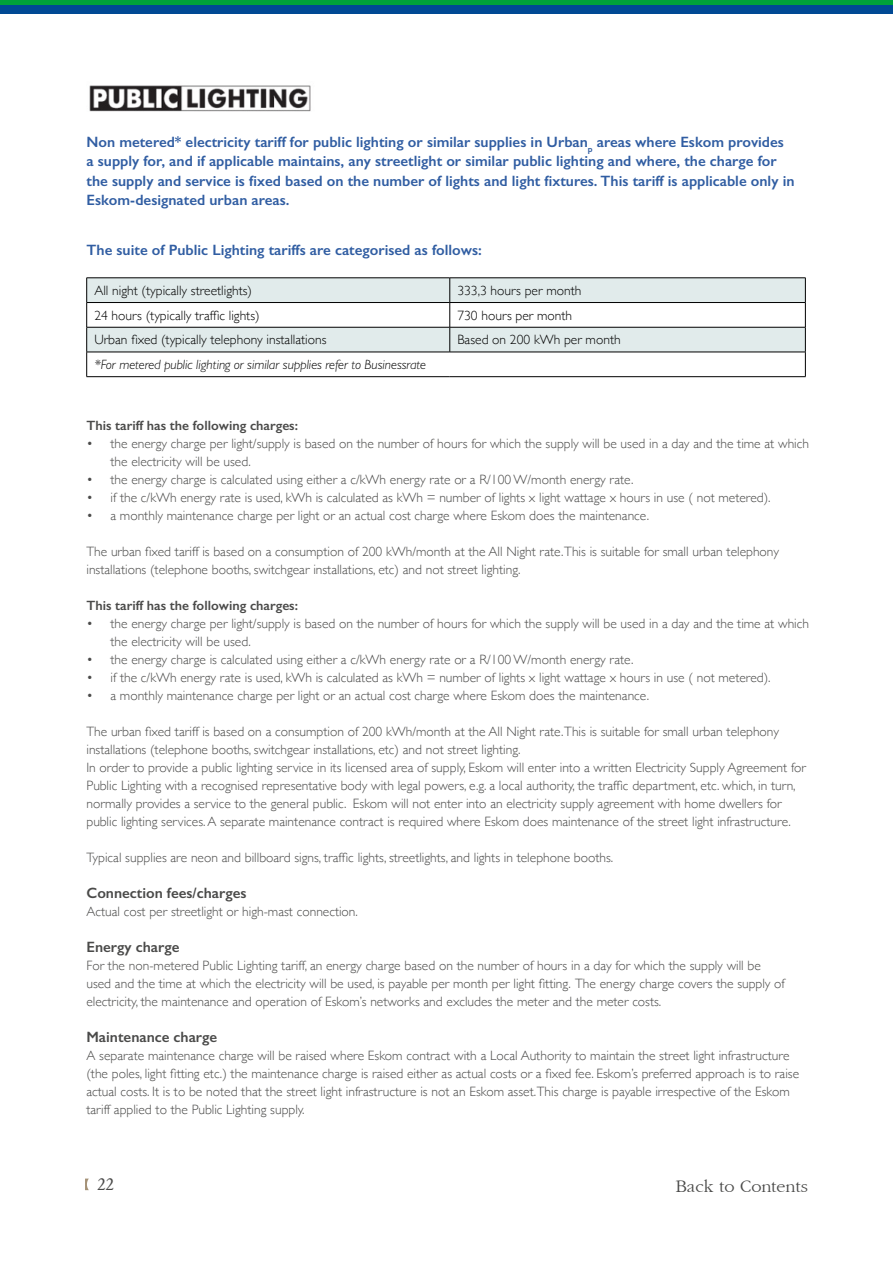
<style>
.page{position:relative;width:893px;height:1263px;background:#fff}
.page>*{position:absolute;margin:0;border:0;box-sizing:border-box;transform-origin:0 0}
.t1{font:18px "Garamond";color:#4a4a49}
.t2{font:18px "Garamond";color:#4a4a49}
.t3{font:600 15px/19.5px "Gill Sans";color:#305da2}
.t4{font:600 15px "Gill Sans";color:#4a4a49}
.t5{font:300 13.5px/18px "Gill Sans";color:#4a4a49}
.t6{font:300 13.5px "Gill Sans";color:#000}
.t7{font:600 13.5px "Gill Sans";color:#4a4a49}
.t8{font:italic 300 13.5px "Gill Sans";color:#000}
</style>
<div class="page">
<svg style="left:85px;top:1178px;width:4px;height:12px"></svg>
<div style="left:0;top:4px;width:893px;height:10px;background:#004994"></div>
<hr style="left:0;top:0;width:893px;height:4px;background:#00a23a">
<svg style="left:87px;top:279px;width:718px;height:73px;fill:#e1ebeb"></svg>
<hr style="left:86px;top:278px;width:364px;height:1px;background:#000">
<hr style="left:450px;top:278px;width:356px;height:1px;background:#000">
<hr style="left:86px;top:302px;width:364px;height:1px;background:#000">
<hr style="left:450px;top:302px;width:356px;height:1px;background:#000">
<hr style="left:86px;top:327px;width:364px;height:1px;background:#000">
<hr style="left:450px;top:327px;width:356px;height:1px;background:#000">
<hr style="left:86px;top:352px;width:364px;height:1px;background:#000">
<hr style="left:450px;top:352px;width:356px;height:1px;background:#000">
<hr style="left:86px;top:376px;width:364px;height:1px;background:#000">
<hr style="left:450px;top:376px;width:356px;height:1px;background:#000">
<svg style="left:449px;top:278px;width:1px;height:74px"></svg>
<svg style="left:86px;top:278px;width:1px;height:98px"></svg>
<svg style="left:805px;top:278px;width:1px;height:98px"></svg>
<img style="left:89px;top:85px;width:222px;height:27px">
<p class="t3" style="left:86px;top:132px;width:710px">Non metered* electricity tariff for public lighting or similar supplies in Urban<sub>p</sub> areas where Eskom provides a supply for, and if applicable maintains, any streetlight or similar public lighting and where, the charge for the supply and service is fixed based on the number of lights and light fixtures. This tariff is applicable only in Eskom-designated urban areas.</p>
<p class="t3" style="left:87px;top:240px;width:397px">The suite of Public Lighting tariffs are categorised as follows:</p>
<p class="t6" style="left:94px;top:280px;width:159px">All night (typically streetlights)</p>
<p class="t6" style="left:457px;top:280px;width:125px">333,3 hours per month</p>
<p class="t6" style="left:94px;top:304px;width:167px">24 hours (typically traffic lights)</p>
<p class="t6" style="left:457px;top:304px;width:116px">730 hours per month</p>
<p class="t6" style="left:94px;top:329px;width:234px">Urban fixed (typically telephony installations</p>
<p class="t6" style="left:457px;top:329px;width:165px">Based on 200 kWh per month</p>
<p class="t8" style="left:94px;top:356px;width:333px">*For metered public lighting or similar supplies refer to Businessrate</p>
<p class="t7" style="left:86px;top:417px;width:213px">This tariff has the following charges:</p>
<p class="t5" style="left:110px;top:434px;width:700px;text-indent:-24px">• the energy charge per light/supply is based on the number of hours for which the supply will be used in a day and the time at which the electricity will be used.</p>
<p class="t5" style="left:86px;top:470px;width:549px">• the energy charge is calculated using either a c/kWh energy rate or a R/100 W/month energy rate.</p>
<p class="t5" style="left:86px;top:488px;width:686px">• if the c/kWh energy rate is used, kWh is calculated as kWh = number of lights x light wattage x hours in use ( not metered).</p>
<p class="t5" style="left:86px;top:506px;width:564px">• a monthly maintenance charge per light or an actual cost charge where Eskom does the maintenance.</p>
<p class="t5" style="left:86px;top:542px;width:694px">The urban fixed tariff is based on a consumption of 200 kWh/month at the All Night rate.This is suitable for small urban telephony installations (telephone booths, switchgear installations, etc) and not street lighting.</p>
<p class="t7" style="left:86px;top:597px;width:213px">This tariff has the following charges:</p>
<p class="t5" style="left:110px;top:614px;width:700px;text-indent:-24px">• the energy charge per light/supply is based on the number of hours for which the supply will be used in a day and the time at which the electricity will be used.</p>
<p class="t5" style="left:86px;top:650px;width:549px">• the energy charge is calculated using either a c/kWh energy rate or a R/100 W/month energy rate.</p>
<p class="t5" style="left:86px;top:668px;width:686px">• if the c/kWh energy rate is used, kWh is calculated as kWh = number of lights x light wattage x hours in use ( not metered).</p>
<p class="t5" style="left:86px;top:686px;width:564px">• a monthly maintenance charge per light or an actual cost charge where Eskom does the maintenance.</p>
<p class="t5" style="left:86px;top:722px;width:721px">The urban fixed tariff is based on a consumption of 200 kWh/month at the All Night rate.This is suitable for small urban telephony installations (telephone booths, switchgear installations, etc) and not street lighting.<br>In order to provide a public lighting service in its licensed area of supply, Eskom will enter into a written Electricity Supply Agreement for Public Lighting with a recognised representative body with legal powers, e.g. a local authority, the traffic department, etc. which, in turn, normally provides a service to the general public. Eskom will not enter into an electricity supply agreement with home dwellers for public lighting services. A separate maintenance contract is required where Eskom does maintenance of the street light infrastructure.</p>
<p class="t5" style="left:86px;top:848px;width:528px">Typical supplies are neon and billboard signs, traffic lights, streetlights, and lights in telephone booths.</p>
<p class="t4" style="left:86px;top:884px;width:162px">Connection fees/charges</p>
<p class="t5" style="left:86px;top:902px;width:273px">Actual cost per streetlight or high-mast connection.</p>
<p class="t4" style="left:86px;top:938px;width:95px">Energy charge</p>
<p class="t5" style="left:86px;top:956px;width:700px">For the non-metered Public Lighting tariff, an energy charge based on the number of hours in a day for which the supply will be used and the time at which the electricity will be used, is payable per month per light fitting. The energy charge covers the supply of electricity, the maintenance and operation of Eskom’s networks and excludes the meter and the meter costs.</p>
<p class="t4" style="left:86px;top:1028px;width:132px">Maintenance charge</p>
<p class="t5" style="left:86px;top:1046px;width:714px">A separate maintenance charge will be raised where Eskom contract with a Local Authority to maintain the street light infrastructure (the poles, light fitting etc.) the maintenance charge is raised either as actual costs or a fixed fee. Eskom’s preferred approach is to raise actual costs. It is to be noted that the street light infrastructure is not an Eskom asset.This charge is payable irrespective of the Eskom tariff applied to the Public Lighting supply.</p>
<h1 class="t2" style="left:98px;top:1174px;width:18px">22</h1>
<h1 class="t1" style="left:675px;top:1177px;width:134px">Back to Contents</h1>
</div>
